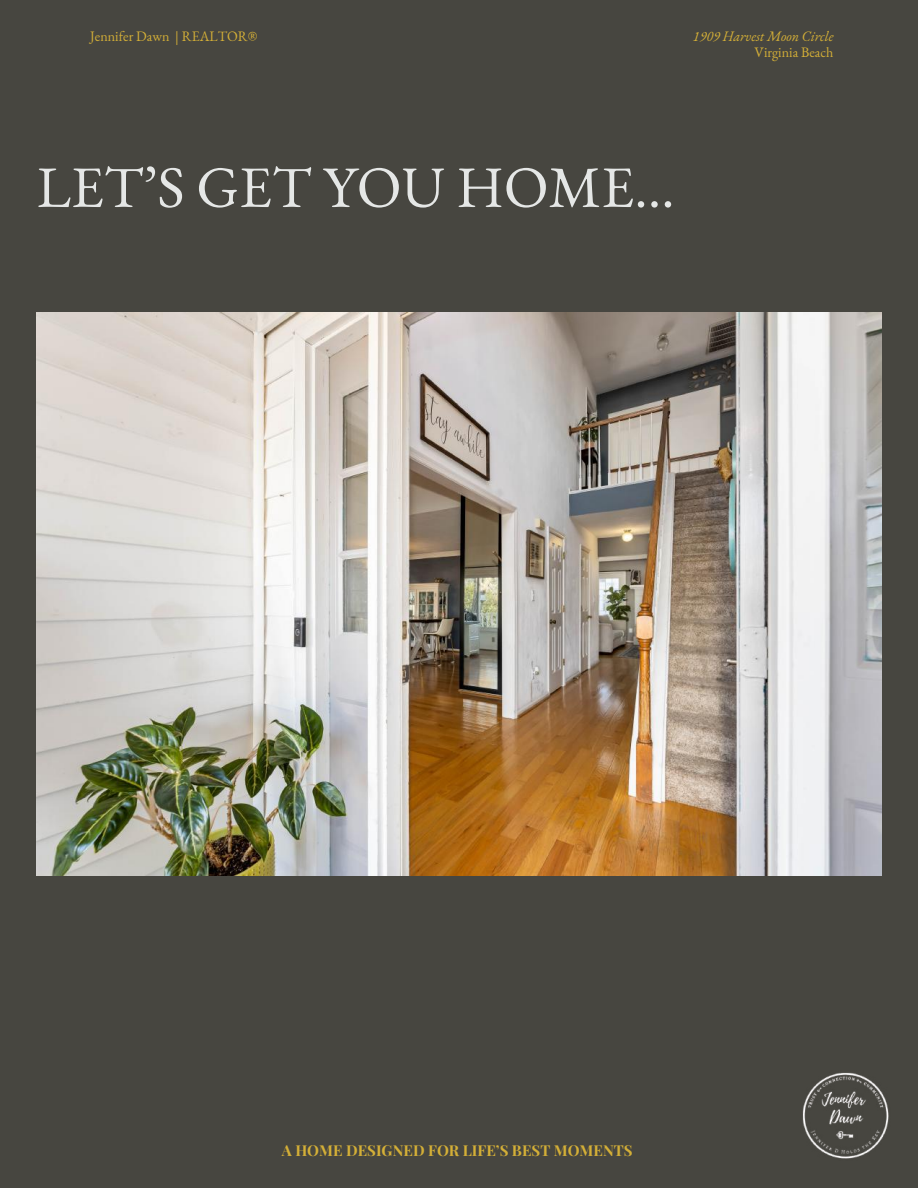
<style>
.page{position:relative;width:918px;height:1188px;background:#474640}
.page>*{position:absolute;margin:0;border:0;box-sizing:border-box;transform-origin:0 0}
.t1{font:58.5px "EB Garamond";color:#e5e7e6}
.t2{font:700 15px "Playfair Display";color:#d4af37}
.t3{font:14.1px "EB Garamond";color:#d4af37}
.t4{font:italic 14.1px "EB Garamond";color:#d4af37}
</style>
<div class="page">
<img style="left:37px;top:313px;width:845px;height:562px">
<img style="left:802px;top:1072px;width:87px;height:87px">
<p class="t3" style="left:90px;top:27px;width:169px">Jennifer Dawn | REALTOR®</p>
<p class="t4" style="left:693px;top:27px;width:142px">1909 Harvest Moon Circle</p>
<h1 class="t1" style="left:37px;top:148px;width:639px">LET’S GET YOU HOME...</h1>
<p class="t3" style="left:755px;top:43px;width:80px">Virginia Beach</p>
<p class="t2" style="left:282px;top:1140px;width:352px">A HOME DESIGNED FOR LIFE’S BEST MOMENTS</p>
</div>
